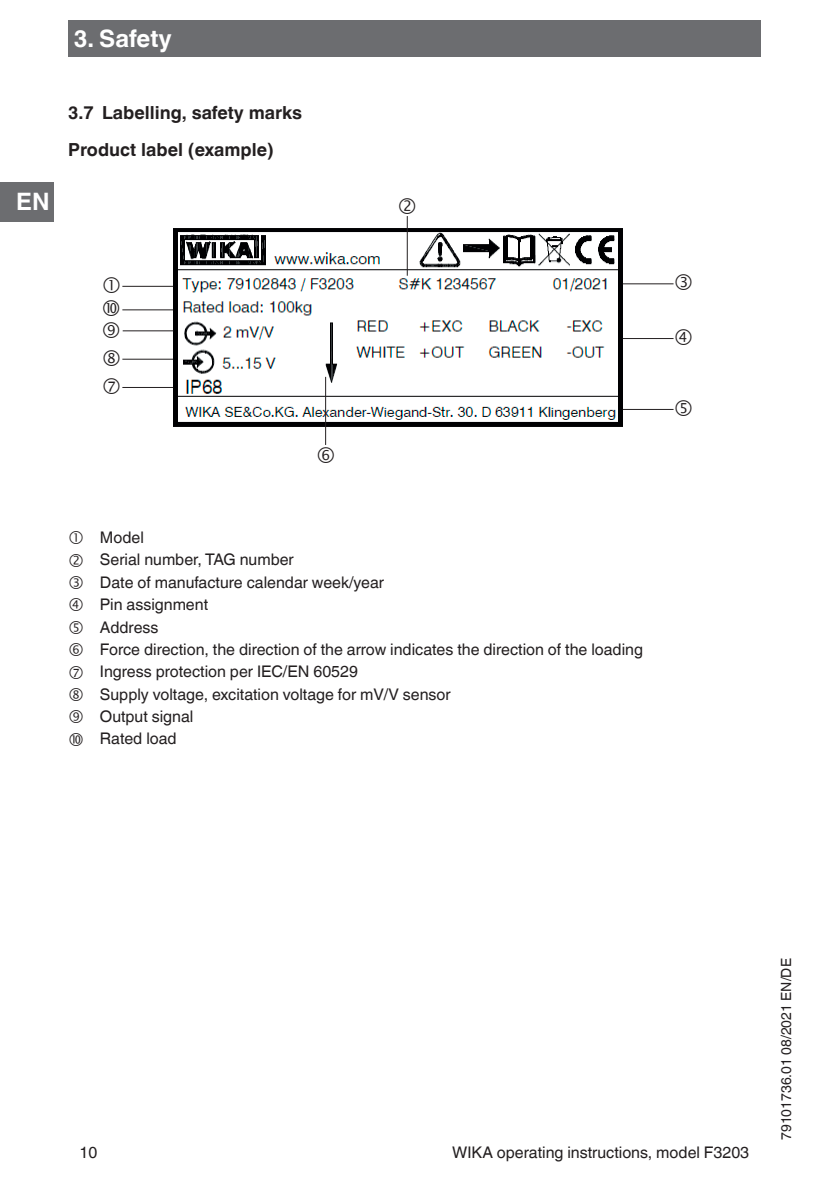
<style>
.page{position:relative;width:840px;height:1191px;background:#fff}
.page>*{position:absolute;margin:0;border:0;box-sizing:border-box;transform-origin:0 0}
.OI-Kopf{font:700 24px "Helvetica World";color:#fff}
.Subheadline2{font:700 18px "Helvetica World";color:#231f20}
.Tables_-_Running_tex{font:16px "Helvetica World";color:#231f20}
.t1{font:14px "Helvetica World";color:#231f20}
</style>
<div class="page">
<div style="left:0;top:182px;width:54px;height:39px;background:#6c6d70"></div>
<div style="left:68px;top:20px;width:692px;height:37px;background:#6c6d70"></div>
<img style="left:167px;top:223px;width:460px;height:210px">
<hr style="left:622px;top:283px;width:51px;height:1px;background:#231f20">
<hr style="left:122px;top:286px;width:51px;height:1px;background:#231f20">
<hr style="left:406px;top:216px;width:1px;height:60px;background:#231f20">
<hr style="left:122px;top:309px;width:51px;height:1px;background:#231f20">
<hr style="left:123px;top:330px;width:50px;height:1px;background:#231f20">
<hr style="left:122px;top:359px;width:51px;height:1px;background:#231f20">
<hr style="left:622px;top:338px;width:51px;height:1px;background:#231f20">
<hr style="left:122px;top:387px;width:51px;height:1px;background:#231f20">
<hr style="left:622px;top:409px;width:51px;height:1px;background:#231f20">
<hr style="left:325px;top:377px;width:1px;height:68px;background:#231f20">
<p class="OI-Kopf" style="left:74px;top:25px;width:99px">3. Safety</p>
<h1 class="OI-Kopf" style="left:16px;top:188px;width:35px">EN</h1>
<p class="Subheadline2" style="left:68px;top:102px;width:235px">3.7 Labelling, safety marks</p>
<p class="Subheadline2" style="left:68px;top:139px;width:207px">Product label (example)</p>
<p class="Tables_-_Running_tex" style="left:100px;top:528px;width:46px">Model</p>
<p class="Tables_-_Running_tex" style="left:100px;top:550px;width:195px">Serial number, TAG number</p>
<p class="Tables_-_Running_tex" style="left:100px;top:573px;width:285px">Date of manufacture calendar week/year</p>
<p class="Tables_-_Running_tex" style="left:100px;top:595px;width:110px">Pin assignment</p>
<p class="Tables_-_Running_tex" style="left:100px;top:617px;width:60px">Address</p>
<p class="Tables_-_Running_tex" style="left:100px;top:640px;width:544px">Force direction, the direction of the arrow indicates the direction of the loading</p>
<p class="Tables_-_Running_tex" style="left:100px;top:662px;width:259px">Ingress protection per IEC/EN 60529</p>
<p class="Tables_-_Running_tex" style="left:100px;top:685px;width:352px">Supply voltage, excitation voltage for mV/V sensor</p>
<p class="Tables_-_Running_tex" style="left:100px;top:707px;width:95px">Output signal</p>
<p class="Tables_-_Running_tex" style="left:100px;top:729px;width:78px">Rated load</p>
<p class="Tables_-_Running_tex" style="left:79px;top:1143px;width:19px">10</p>
<p class="Tables_-_Running_tex" style="left:452px;top:1143px;width:298px">WIKA operating instructions, model F3203</p>
<p class="t1" style="left:777px;top:1140px;width:183px;rotate:-90deg">79101736.01 08/2021 EN/DE</p>
</div>
